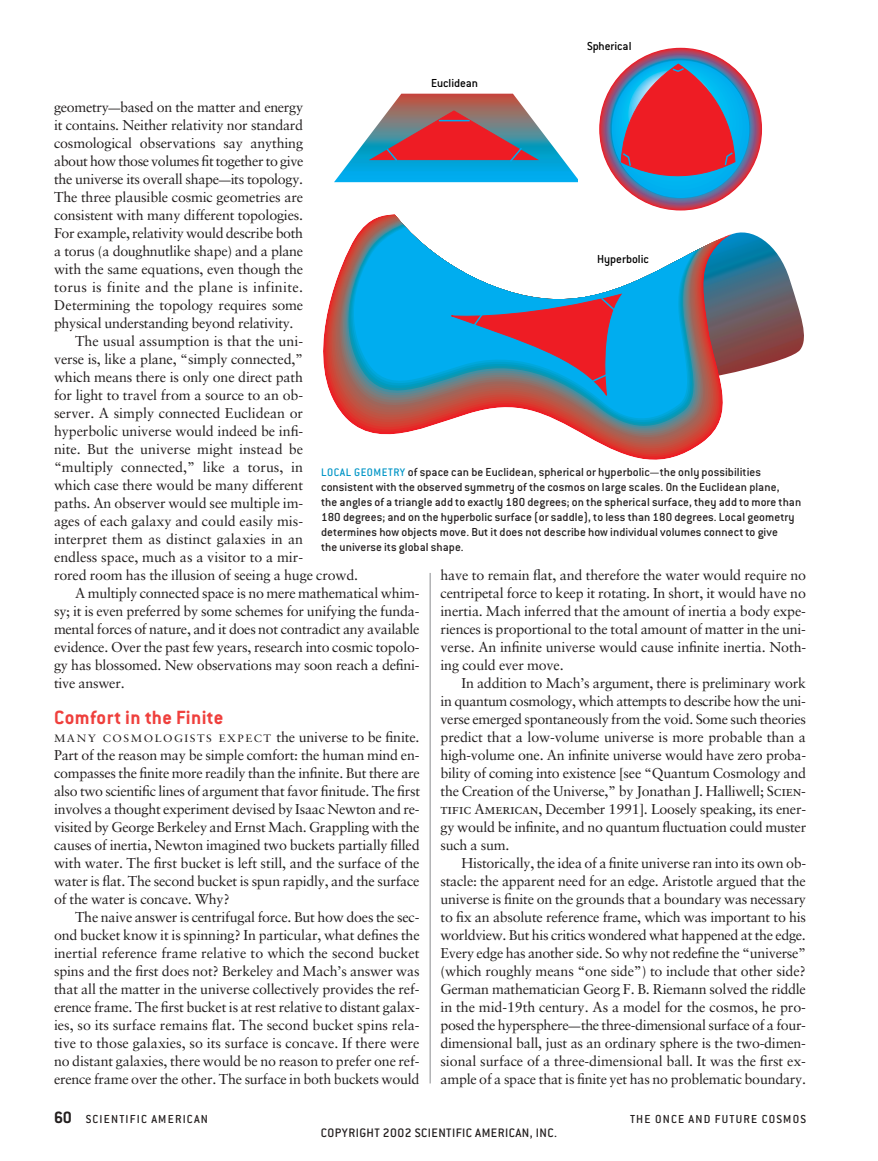
<style>
.page{position:relative;width:878px;height:1161px;background:#fff}
.page>*{position:absolute;margin:0;border:0;box-sizing:border-box;transform-origin:0 0}
.t1{font:700 21px "Conduit ITC";letter-spacing:.02em;color:#ef403d}
.t2{font:14.25px/18px "Sabon";letter-spacing:-.015em;color:#231f1f;text-align:justify}
.t3{font:14.25px "Sabon";letter-spacing:.02em;color:#231f1f}
.t4{font:500 13.5px "Conduit ITC";letter-spacing:.03em;color:#231f1f}
.t5{font:500 12.75px/15px "Conduit ITC";letter-spacing:.005em;color:#231f1f}
.t6{font:500 12.75px "Conduit ITC";letter-spacing:.09em;color:#231f1f}
.t7{font:500 12.75px "Conduit ITC";letter-spacing:-.005em;color:#000}
.t8{font:10.65px "Sabon Roman SC";letter-spacing:.13em;color:#231f1f;scale:1.07 1}
.s1{font-size:12px}
.s2{font-family:"Sabon";font-size:14.25px}
.s3{font-size:12px;color:#0095c6}
.s4{font-family:"Sabon Roman SC"}
.s5{font-weight:700;font-size:18px}
</style>
<div class="page">
<hr style="left:430px;top:573px;width:1px;height:510px;background:#898b8e">
<img style="left:740px;top:232px;width:64px;height:139px">
<img style="left:334px;top:94px;width:243px;height:88px">
<svg style="left:370px;top:111px;width:168px;height:52px;background:#a45964"></svg>
<svg style="left:328px;top:216px;width:397px;height:226px"></svg>
<svg style="left:335px;top:219px;width:389px;height:215px"></svg>
<svg style="left:344px;top:223px;width:378px;height:201px"></svg>
<svg style="left:449px;top:294px;width:172px;height:102px;background:#6b7191"></svg>
<div style="left:612px;top:61px;width:137px;height:137px;background:#00adef;border-radius:50%"></div>
<div style="left:615px;top:63px;width:127px;height:127px;background:#00b2f0;border-radius:50%"></div>
<svg style="left:620px;top:64px;width:115px;height:119px"></svg>
<svg style="left:724px;top:234px;width:7px;height:5px"></svg>
<p class="t7" style="left:431px;top:78px;width:48px">Euclidean</p>
<p class="t7" style="left:587px;top:42px;width:46px">Spherical</p>
<p class="t2" style="left:54px;top:99px;width:250px">geometry<span class="s1">—</span>based on the matter and energy</p>
<p class="t2" style="left:54px;top:117px;width:251px">it contains. Neither relativity nor standard</p>
<p class="t2" style="left:54px;top:135px;width:251px">cosmological observations say anything</p>
<p class="t2" style="left:54px;top:153px;width:251px">about how those volumes fit together to give</p>
<p class="t2" style="left:54px;top:171px;width:250px">the universe its overall shape<span class="s1">—</span>its topology.</p>
<p class="t2" style="left:54px;top:189px;width:250px">The three plausible cosmic geometries are</p>
<p class="t2" style="left:54px;top:207px;width:250px">consistent with many different topologies.</p>
<p class="t2" style="left:54px;top:225px;width:250px">For example, relativity would describe both</p>
<p class="t2" style="left:54px;top:243px;width:251px">a torus (a doughnutlike shape) and a plane</p>
<p class="t2" style="left:54px;top:261px;width:251px">with the same equations, even though the</p>
<p class="t3" style="left:54px;top:281px;width:251px">torus is finite and the plane is infinite.</p>
<p class="t2" style="left:54px;top:297px;width:251px">Determining the topology requires some</p>
<p class="t2" style="left:54px;top:315px;width:241px">physical understanding beyond relativity.</p>
<p class="t2" style="left:75px;top:333px;width:230px">The usual assumption is that the uni-</p>
<p class="t2" style="left:54px;top:351px;width:251px">verse is, like a plane, “simply connected,”</p>
<p class="t2" style="left:54px;top:369px;width:250px">which means there is only one direct path</p>
<p class="t2" style="left:54px;top:387px;width:251px">for light to travel from a source to an ob-</p>
<p class="t2" style="left:54px;top:405px;width:251px">server. A simply connected Euclidean or</p>
<p class="t2" style="left:54px;top:423px;width:251px">hyperbolic universe would indeed be infi-</p>
<p class="t2" style="left:54px;top:441px;width:251px">nite. But the universe might instead be</p>
<p class="t2" style="left:54px;top:459px;width:251px">“multiply connected,” like a torus, in</p>
<p class="t2" style="left:54px;top:477px;width:250px">which case there would be many different</p>
<p class="t2" style="left:54px;top:495px;width:251px">paths. An observer would see multiple im-</p>
<p class="t2" style="left:54px;top:513px;width:250px">ages of each galaxy and could easily mis-</p>
<p class="t2" style="left:54px;top:531px;width:251px">interpret them as distinct galaxies in an</p>
<p class="t2" style="left:54px;top:549px;width:250px">endless space, much as a visitor to a mir-</p>
<p class="t2" style="left:54px;top:567px;width:306px">rored room has the illusion of seeing a huge crowd.</p>
<p class="t2" style="left:75px;top:585px;width:346px">A multiply connected space is no mere mathematical whim-</p>
<p class="t2" style="left:54px;top:603px;width:367px">sy; it is even preferred by some schemes for unifying the funda-</p>
<p class="t2" style="left:54px;top:621px;width:367px">mental forces of nature, and it does not contradict any available</p>
<p class="t2" style="left:54px;top:639px;width:367px">evidence. Over the past few years, research into cosmic topolo-</p>
<p class="t2" style="left:54px;top:657px;width:367px">gy has blossomed. New observations may soon reach a defini-</p>
<p class="t2" style="left:54px;top:675px;width:72px">tive answer.</p>
<h1 class="t1" style="left:54px;top:710px;width:171px">Comfort in the Finite</h1>
<p class="t8" style="left:54px;top:734px;width:343px">MANY COSMOLOGISTS EXPECT <span class="s2">the universe to be finite.</span></p>
<p class="t2" style="left:54px;top:747px;width:367px">Part of the reason may be simple comfort: the human mind en&shy;compasses the finite more readily than the infinite. But there are also two scientific lines of argument that favor finitude. The first involves a thought experiment devised by Isaac Newton and re&shy;visited by George Berkeley and Ernst Mach. Grappling with the causes of inertia, Newton imagined two buckets partially filled with water. The first bucket is left still, and the surface of the water is flat. The second bucket is spun rapidly, and the surface of the water is concave. Why?</p>
<p class="t2" style="left:54px;top:909px;width:367px;text-indent:21px">The naive answer is centrifugal force. But how does the sec&shy;ond bucket know it is spinning? In particular, what defines the inertial reference frame relative to which the second bucket spins and the first does not? Berkeley and Mach’s answer was that all the matter in the universe collectively provides the ref&shy;erence frame. The first bucket is at rest relative to distant galax&shy;ies, so its surface remains flat. The second bucket spins rela&shy;tive to those galaxies, so its surface is concave. If there were no distant galaxies, there would be no reason to prefer one ref&shy;erence frame over the other. The surface in both buckets would</p>
<p class="t7" style="left:597px;top:255px;width:53px">Hyperbolic</p>
<p class="t5" style="left:321px;top:466px;width:481px"><span class="s3">LOCAL GEOMETRY</span> of space can be Euclidean, spherical or hyperbolic<span class="s1">—</span>the only possibilities consistent with the observed symmetry of the cosmos on large scales. On the Euclidean plane,<br>the angles of a triangle add to exactly 180 degrees; on the spherical surface, they add to more than 180 degrees; and on the hyperbolic surface (or saddle), to less than 180 degrees. Local geometry determines how objects move. But it does not describe how individual volumes connect to give<br>the universe its global shape.</p>
<p class="t2" style="left:440px;top:567px;width:367px">have to remain flat, and therefore the water would require no centripetal force to keep it rotating. In short, it would have no inertia. Mach inferred that the amount of inertia a body expe&shy;riences is proportional to the total amount of matter in the uni&shy;verse. An infinite universe would cause infinite inertia. Noth&shy;ing could ever move.</p>
<p class="t2" style="left:440px;top:675px;width:367px;text-indent:21px">In addition to Mach’s argument, there is preliminary work in quantum cosmology, which attempts to describe how the uni&shy;verse emerged spontaneously from the void. Some such theories predict that a low-volume universe is more probable than a high-volume one. An infinite universe would have zero proba&shy;bility of coming into existence [see “Quantum Cosmology and the Creation of the Universe,” by Jonathan J. Halliwell; <span class="s4">Scien&shy;tific American,</span> December 1991]. Loosely speaking, its ener&shy;gy would be infinite, and no quantum fluctuation could muster such a sum.</p>
<p class="t2" style="left:440px;top:855px;width:367px;text-indent:21px">Historically, the idea of a finite universe ran into its own ob&shy;stacle: the apparent need for an edge. Aristotle argued that the universe is finite on the grounds that a boundary was necessary to fix an absolute reference frame, which was important to his worldview. But his critics wondered what happened at the edge.<br>Every edge has another side. So why not redefine the “universe” (which roughly means “one side”) to include that other side?<br>German mathematician Georg F. B. Riemann solved the riddle in the mid-19th century. As a model for the cosmos, he pro&shy;posed the hypersphere<span class="s1">—</span>the three-dimensional surface of a four&shy;dimensional ball, just as an ordinary sphere is the two-dimen&shy;sional surface of a three-dimensional ball. It was the first ex&shy;ample of a space that is finite yet has no problematic boundary.</p>
<p class="t6" style="left:54px;top:1114px;width:155px"><span class="s5">60</span> SCIENTIFIC AMERICAN</p>
<p class="t6" style="left:630px;top:1114px;width:177px">THE ONCE AND FUTURE COSMOS</p>
<p class="t4" style="left:321px;top:1128px;width:237px">COPYRIGHT 2002 SCIENTIFIC AMERICAN, INC.</p>
</div>
